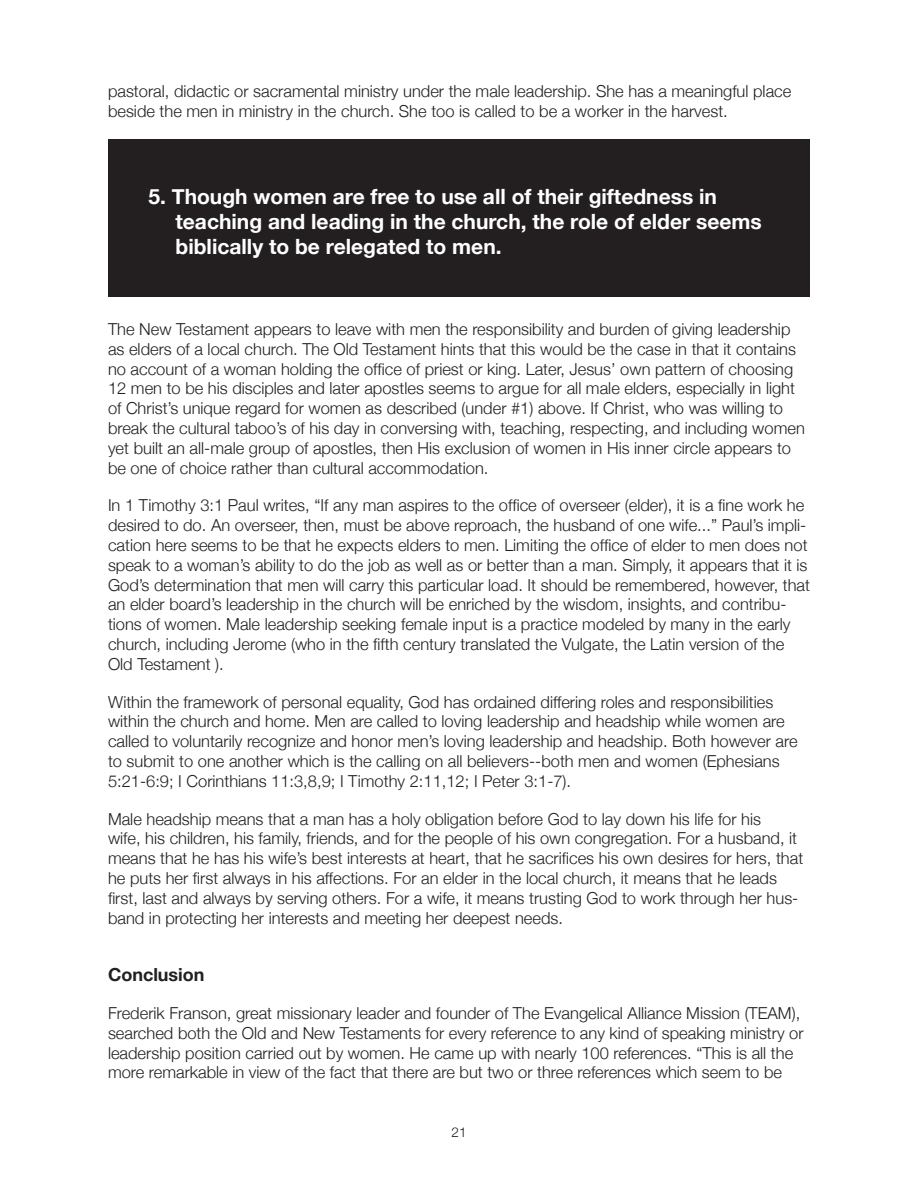
<style>
.page{position:relative;width:918px;height:1188px;background:#fff}
.page>*{position:absolute;margin:0;border:0;box-sizing:border-box;transform-origin:0 0}
.t1{font:700 21px/25.2px "Helvetica Neue";color:#fff}
.Subhead{font:700 18px "Helvetica Neue";color:#231f20}
.Base_Style{font:300 16.5px/19.8px "Helvetica Neue";color:#231f20}
.Footnote{font:300 16.5px/19.8px "Helvetica Neue";color:#231f20}
.t2{font:300 13.5px "Helvetica Neue";color:#231f20}
</style>
<div class="page">
<div style="left:108px;top:140px;width:702px;height:157px;background:#231f20"></div>
<p class="Footnote" style="left:108px;top:81px;width:685px">pastoral, didactic or sacramental ministry under the male leadership. She has a meaningful place beside the men in ministry in the church. She too is called to be a worker in the harvest.</p>
<p class="t1" style="left:176px;top:183px;width:588px;text-indent:-27px">5. Though women are free to use all of their giftedness in teaching and leading in the church, the role of elder seems biblically to be relegated to men.</p>
<p class="Base_Style" style="left:108px;top:319px;width:698px">The New Testament appears to leave with men the responsibility and burden of giving leadership as elders of a local church. The Old Testament hints that this would be the case in that it contains no account of a woman holding the office of priest or king. Later, Jesus’ own pattern of choosing 12 men to be his disciples and later apostles seems to argue for all male elders, especially in light of Christ’s unique regard for women as described (under #1) above. If Christ, who was willing to break the cultural taboo’s of his day in conversing with, teaching, respecting, and including women yet built an all-male group of apostles, then His exclusion of women in His inner circle appears to be one of choice rather than cultural accommodation.</p>
<p class="Base_Style" style="left:108px;top:495px;width:704px">In 1 Timothy 3:1 Paul writes, “If any man aspires to the office of overseer (elder), it is a fine work he desired to do. An overseer, then, must be above reproach, the husband of one wife...” Paul’s impli&shy;cation here seems to be that he expects elders to men. Limiting the office of elder to men does not speak to a woman’s ability to do the job as well as or better than a man. Simply, it appears that it is God’s determination that men will carry this particular load. It should be remembered, however, that an elder board’s leadership in the church will be enriched by the wisdom, insights, and contribu&shy;tions of women. Male leadership seeking female input is a practice modeled by many in the early church, including Jerome (who in the fifth century translated the Vulgate, the Latin version of the Old Testament ).</p>
<p class="Base_Style" style="left:108px;top:691px;width:691px">Within the framework of personal equality, God has ordained differing roles and responsibilities within the church and home. Men are called to loving leadership and headship while women are called to voluntarily recognize and honor men’s loving leadership and headship. Both however are to submit to one another which is the calling on all believers--both men and women (Ephesians 5:21-6:9; I Corinthians 11:3,8,9; I Timothy 2:11,12; I Peter 3:1-7).</p>
<p class="Base_Style" style="left:108px;top:808px;width:697px">Male headship means that a man has a holy obligation before God to lay down his life for his<br>wife, his children, his family, friends, and for the people of his own congregation. For a husband, it means that he has his wife’s best interests at heart, that he sacrifices his own desires for hers, that he puts her first always in his affections. For an elder in the local church, it means that he leads first, last and always by serving others. For a wife, it means trusting God to work through her hus&shy;band in protecting her interests and meeting her deepest needs.</p>
<p class="Subhead" style="left:108px;top:964px;width:98px">Conclusion</p>
<p class="Base_Style" style="left:108px;top:1003px;width:697px">Frederik Franson, great missionary leader and founder of The Evangelical Alliance Mission (TEAM), searched both the Old and New Testaments for every reference to any kind of speaking ministry or leadership position carried out by women. He came up with nearly 100 references. “This is all the more remarkable in view of the fact that there are but two or three references which seem to be</p>
<p class="t2" style="left:451px;top:1123px;width:17px">21</p>
</div>
